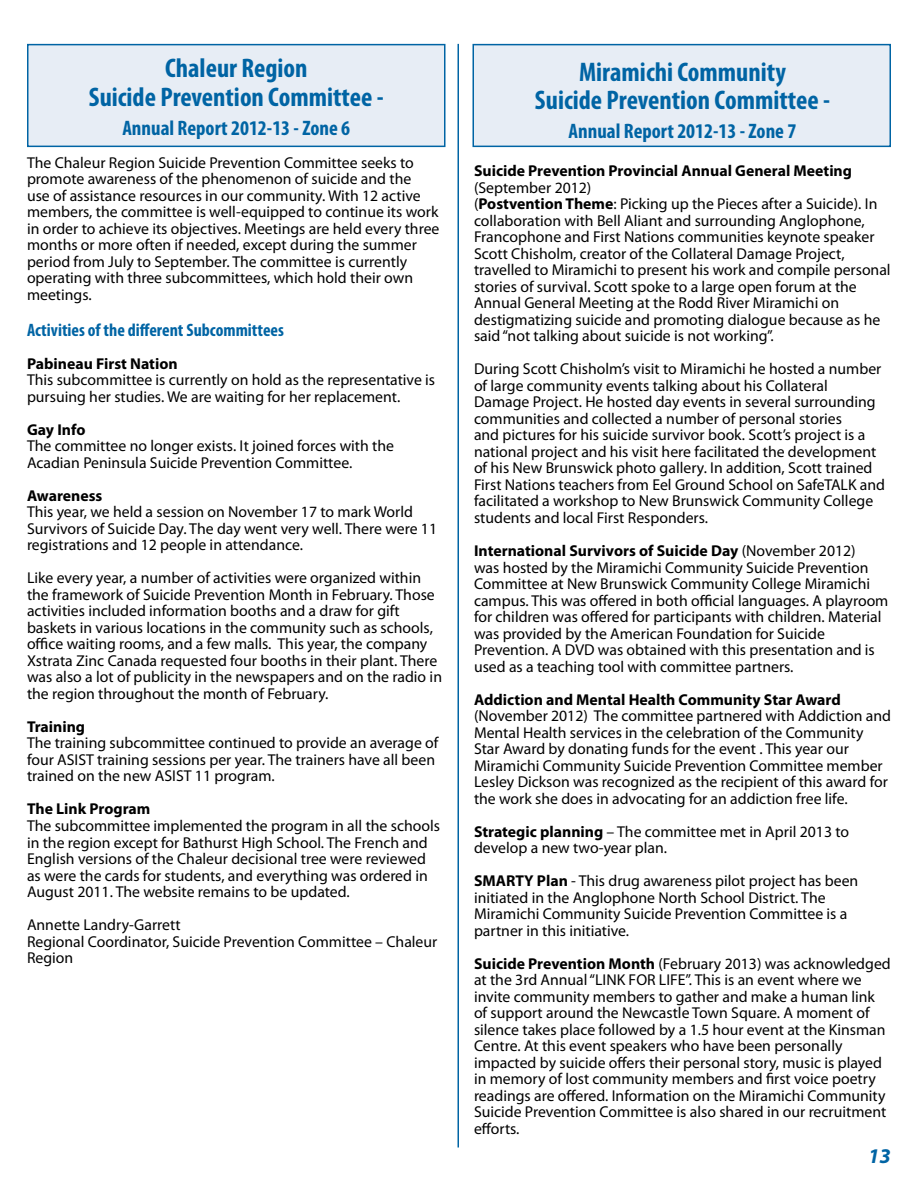
<style>
.page{position:relative;width:918px;height:1188px;background:#fff}
.page>*{position:absolute;margin:0;border:0;box-sizing:border-box;transform-origin:0 0}
.t1{font:700 condensed 27px/28.5px "Myriad Pro";color:#0064a4;text-align:center}
.t2{font:700 condensed 21px "Myriad Pro";color:#0064a4}
.t3{font:italic 700 21px "Myriad Pro";color:#0064a4}
.t4{font:700 condensed 18px "Myriad Pro";color:#0064a4}
.t5{font:15.75px/16.5px "Myriad Pro";color:#000}
.t6{font:700 15.75px "Myriad Pro";color:#000}
.s1{font-weight:700}
</style>
<div class="page">
<hr style="left:458px;top:44px;width:1px;height:1104px;background:#0064a4">
<div style="left:27px;top:44px;width:419px;height:103px;background:#e7edf5;border:2px solid #0064a4"></div>
<div style="left:472px;top:44px;width:419px;height:103px;background:#e7edf5;border:2px solid #0064a4"></div>
<h1 class="t1" style="left:89px;top:54px;width:297px">Chaleur Region<br>Suicide Prevention Committee -</h1>
<h2 class="t2" style="left:122px;top:115px;width:229px">Annual Report 2012-13 - Zone 6</h2>
<p class="t5" style="left:27px;top:154px;width:414px">The Chaleur Region Suicide Prevention Committee seeks to promote awareness of the phenomenon of suicide and the<br>use of assistance resources in our community. With 12 active members, the committee is well-equipped to continue its work in order to achieve its objectives. Meetings are held every three months or more often if needed, except during the summer period from July to September. The committee is currently operating with three subcommittees, which hold their own meetings.</p>
<p class="t4" style="left:27px;top:319px;width:258px">Activities of the different Subcommittees</p>
<p class="t6" style="left:27px;top:353px;width:152px">Pabineau First Nation</p>
<p class="t5" style="left:27px;top:372px;width:410px">This subcommittee is currently on hold as the representative is pursuing her studies. We are waiting for her replacement.</p>
<p class="t6" style="left:27px;top:419px;width:60px">Gay Info</p>
<p class="t5" style="left:27px;top:438px;width:369px">The committee no longer exists. It joined forces with the<br>Acadian Peninsula Suicide Prevention Committee.</p>
<p class="t6" style="left:27px;top:485px;width:77px">Awareness</p>
<p class="t5" style="left:27px;top:504px;width:412px">This year, we held a session on November 17 to mark World<br>Survivors of Suicide Day. The day went very well. There were 11 registrations and 12 people in attendance.</p>
<p class="t5" style="left:27px;top:570px;width:417px">Like every year, a number of activities were organized within the framework of Suicide Prevention Month in February. Those activities included information booths and a draw for gift baskets in various locations in the community such as schools, office waiting rooms, and a few malls. This year, the company Xstrata Zinc Canada requested four booths in their plant. There was also a lot of publicity in the newspapers and on the radio in the region throughout the month of February.</p>
<p class="t6" style="left:27px;top:716px;width:60px">Training</p>
<p class="t5" style="left:27px;top:735px;width:413px">The training subcommittee continued to provide an average of four ASIST training sessions per year. The trainers have all been trained on the new ASIST 11 program.</p>
<p class="t6" style="left:27px;top:799px;width:125px">The Link Program</p>
<p class="t5" style="left:27px;top:817px;width:415px">The subcommittee implemented the program in all the schools in the region except for Bathurst High School. The French and English versions of the Chaleur decisional tree were reviewed as were the cards for students, and everything was ordered in August 2011. The website remains to be updated.</p>
<p class="t5" style="left:27px;top:916px;width:412px">Annette Landry-Garrett<br>Regional Coordinator, Suicide Prevention Committee – Chaleur<br>Region</p>
<h1 class="t1" style="left:535px;top:57px;width:297px">Miramichi Community<br>Suicide Prevention Committee -</h1>
<h2 class="t2" style="left:569px;top:118px;width:229px">Annual Report 2012-13 - Zone 7</h2>
<p class="t6" style="left:474px;top:161px;width:380px">Suicide Prevention Provincial Annual General Meeting</p>
<p class="t5" style="left:474px;top:179px;width:418px">(September 2012)<br>(<span class="s1">Postvention Theme</span>: Picking up the Pieces after a Suicide). In collaboration with Bell Aliant and surrounding Anglophone, Francophone and First Nations communities keynote speaker Scott Chisholm, creator of the Collateral Damage Project, travelled to Miramichi to present his work and compile personal stories of survival. Scott spoke to a large open forum at the Annual General Meeting at the Rodd River Miramichi on destigmatizing suicide and promoting dialogue because as he said “not talking about suicide is not working”.</p>
<p class="t5" style="left:474px;top:361px;width:413px">During Scott Chisholm’s visit to Miramichi he hosted a number of large community events talking about his Collateral Damage Project. He hosted day events in several surrounding communities and collected a number of personal stories<br>and pictures for his suicide survivor book. Scott’s project is a national project and his visit here facilitated the development of his New Brunswick photo gallery. In addition, Scott trained First Nations teachers from Eel Ground School on SafeTALK and facilitated a workshop to New Brunswick Community College students and local First Responders.</p>
<p class="t5" style="left:474px;top:542px;width:416px"><span class="s1">International Survivors of Suicide Day</span> (November 2012)<br>was hosted by the Miramichi Community Suicide Prevention Committee at New Brunswick Community College Miramichi campus. This was offered in both official languages. A playroom for children was offered for participants with children. Material was provided by the American Foundation for Suicide Prevention. A DVD was obtained with this presentation and is used as a teaching tool with committee partners.</p>
<p class="t6" style="left:474px;top:689px;width:368px">Addiction and Mental Health Community Star Award</p>
<p class="t5" style="left:474px;top:707px;width:419px">(November 2012) The committee partnered with Addiction and Mental Health services in the celebration of the Community Star Award by donating funds for the event . This year our Miramichi Community Suicide Prevention Committee member Lesley Dickson was recognized as the recipient of this award for the work she does in advocating for an addiction free life.</p>
<p class="t5" style="left:474px;top:823px;width:377px"><span class="s1">Strategic planning</span> – The committee met in April 2013 to develop a new two-year plan.</p>
<p class="t5" style="left:474px;top:872px;width:386px"><span class="s1">SMARTY Plan</span> - This drug awareness pilot project has been initiated in the Anglophone North School District. The Miramichi Community Suicide Prevention Committee is a partner in this initiative.</p>
<p class="t5" style="left:474px;top:955px;width:418px"><span class="s1">Suicide Prevention Month</span> (February 2013) was acknowledged at the 3rd Annual “LINK FOR LIFE”. This is an event where we invite community members to gather and make a human link of support around the Newcastle Town Square. A moment of silence takes place followed by a 1.5 hour event at the Kinsman Centre. At this event speakers who have been personally impacted by suicide offers their personal story, music is played in memory of lost community members and first voice poetry readings are offered. Information on the Miramichi Community Suicide Prevention Committee is also shared in our recruitment efforts.</p>
<h2 class="t3" style="left:868px;top:1143px;width:24px">13</h2>
</div>
